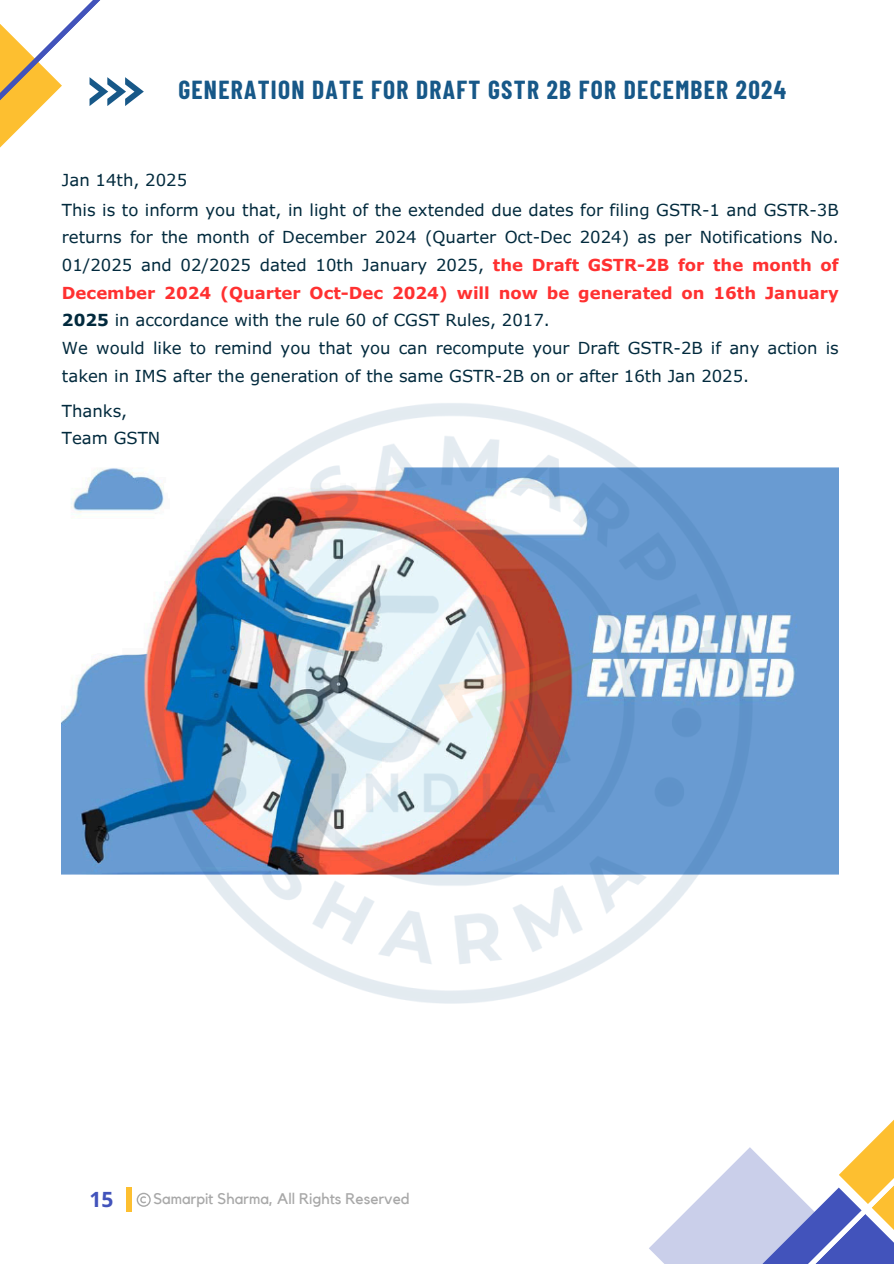
<style>
.page{position:relative;width:894px;height:1264px;background:#fff}
.page>*{position:absolute;margin:0;border:0;box-sizing:border-box;transform-origin:0 0}
.t1{font:700 25.5px "Barlow Condensed";letter-spacing:.05em;color:#175888}
.t2{font:700 21px "Open Sans";color:#4253bb}
.t3{font:16.5px/27.6px "Verdana Pro";color:#022a3d;text-align:justify}
.t4{font:15.3px "Kollektif";color:#a8a8a8}
.s1{font-weight:700;color:#ff3131}
.s2{font-weight:700}
</style>
<div class="page">
<div style="left:126px;top:1187px;width:5px;height:24px;background:#fdbf30"></div>
<svg style="left:649px;top:1147px;width:132px;height:116px;fill:#cacfea"></svg>
<svg style="left:762px;top:1187px;width:19px;height:76px"></svg>
<svg style="left:781px;top:1121px;width:112px;height:142px"></svg>
<svg style="left:0;top:0;width:144px;height:148px"></svg>
<img style="left:62px;top:468px;width:776px;height:407px">
<svg style="left:137px;top:1192px;width:14px;height:14px"></svg>
<img style="left:134px;top:403px;width:625px;height:601px">
<p class="t1" style="left:178px;top:73px;width:609px">GENERATION DATE FOR DRAFT GSTR 2B FOR DECEMBER 2024</p>
<p class="t3" style="left:62px;top:165px;width:127px">Jan 14th, 2025</p>
<h1 class="t3" style="left:62px;top:195px;width:778px">This is to inform you that, in light of the extended due dates for filing GSTR-1 and GSTR-3B returns for the month of December 2024 (Quarter Oct-Dec 2024) as per Notifications No.<br>01/2025 and 02/2025 dated 10th January 2025, <span class="s1">the Draft GSTR-2B for the month of December 2024 (Quarter Oct-Dec 2024) will now be generated on 16th January </span><span class="s2">2025</span> in accordance with the rule 60 of CGST Rules, 2017.</h1>
<p class="t3" style="left:62px;top:333px;width:778px">We would like to remind you that you can recompute your Draft GSTR-2B if any action is taken in IMS after the generation of the same GSTR-2B on or after 16th Jan 2025.</p>
<p class="t3" style="left:62px;top:396px;width:67px">Thanks,</p>
<p class="t3" style="left:62px;top:424px;width:100px">Team GSTN</p>
<p class="t2" style="left:89px;top:1184px;width:25px">15</p>
<p class="t4" style="left:153px;top:1191px;width:258px">Samarpit Sharma, All Rights Reserved</p>
</div>
